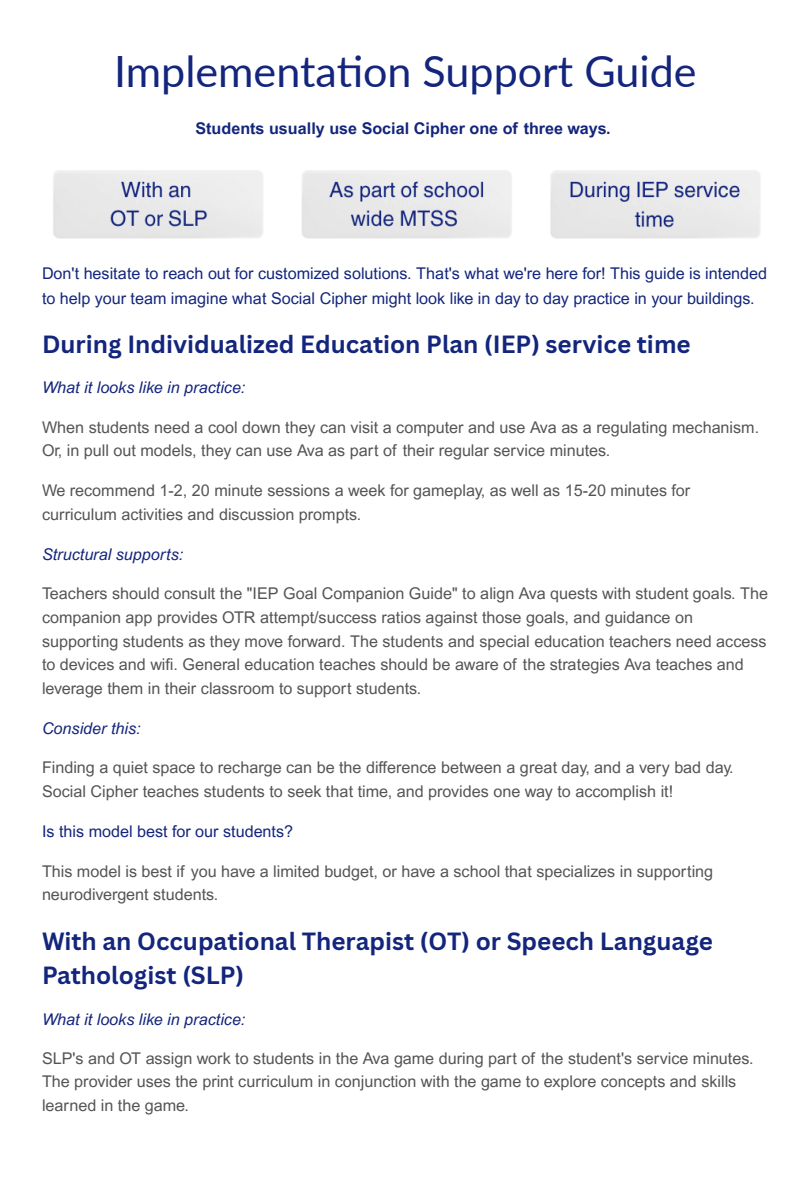
<style>
.page{position:relative;width:810px;height:1181px;background:#fff}
.page>*{position:absolute;margin:0;border:0;box-sizing:border-box;transform-origin:0 0}
.t1{font:43.05px "Lato";color:#13257c}
.t2{font:700 24.3px/34.3px "Canva Sans";color:#13257c}
.t3{font:16.2px/23.7px "Arial MT Pro";color:#545454}
.t4{font:16.2px/24.2px "Arial MT Pro";color:#13257c}
.t5{font:italic 16.2px "Arial MT Pro";color:#13257c}
.t6{font:700 16.2px "Arial MT Pro";color:#13257c}
</style>
<div class="page">
<img style="left:53px;top:170px;width:707px;height:69px">
<h1 class="t1" style="left:114px;top:45px;width:584px">Implementation Support Guide</h1>
<h3 class="t6" style="left:195px;top:122px;width:417px">Students usually use Social Cipher one of three ways.</h3>
<p class="t4" style="left:42px;top:263px;width:727px">Don't hesitate to reach out for customized solutions. That's what we're here for! This guide is intended to help your team imagine what Social Cipher might look like in day to day practice in your buildings.</p>
<h2 class="t2" style="left:42px;top:326px;width:650px">During Individualized Education Plan (IEP) service time</h2>
<p class="t5" style="left:42px;top:382px;width:205px">What it looks like in practice:</p>
<p class="t3" style="left:42px;top:417px;width:719px;line-height:23.2px">When students need a cool down they can visit a computer and use Ava as a regulating mechanism.<br>Or, in pull out models, they can use Ava as part of their regular service minutes.</p>
<p class="t3" style="left:42px;top:481px;width:650px;line-height:23.2px">We recommend 1-2, 20 minute sessions a week for gameplay, as well as 15-20 minutes for curriculum activities and discussion prompts.</p>
<p class="t5" style="left:42px;top:548px;width:143px">Structural supports:</p>
<p class="t3" style="left:42px;top:584px;width:728px">Teachers should consult the "IEP Goal Companion Guide" to align Ava quests with student goals. The companion app provides OTR attempt/success ratios against those goals, and guidance on supporting students as they move forward. The students and special education teachers need access to devices and wifi . General education teaches should be aware of the strategies Ava teaches and leverage them in their classroom to support students.</p>
<p class="t5" style="left:42px;top:722px;width:100px">Consider this:</p>
<p class="t3" style="left:42px;top:757px;width:693px;line-height:24.2px">Finding a quiet space to recharge can be the difference between a great day, and a very bad day.<br>Social Cipher teaches students to seek that time, and provides one way to accomplish it!</p>
<p class="t4" style="left:42px;top:821px;width:253px">Is this model best for our students?</p>
<p class="t3" style="left:42px;top:861px;width:673px;line-height:23.2px">This model is best if you have a limited budget, or have a school that specializes in supporting neurodivergent students.</p>
<h2 class="t2" style="left:42px;top:923px;width:673px">With an Occupational Therapist (OT) or Speech Language<br>Pathologist (SLP)</h2>
<p class="t5" style="left:42px;top:1012px;width:205px">What it looks like in practice:</p>
<p class="t3" style="left:42px;top:1048px;width:713px">SLP's and OT assign work to students in the Ava game during part of the student's service minutes.<br>The provider uses the print curriculum in conjunction with the game to explore concepts and skills learned in the game.</p>
</div>
